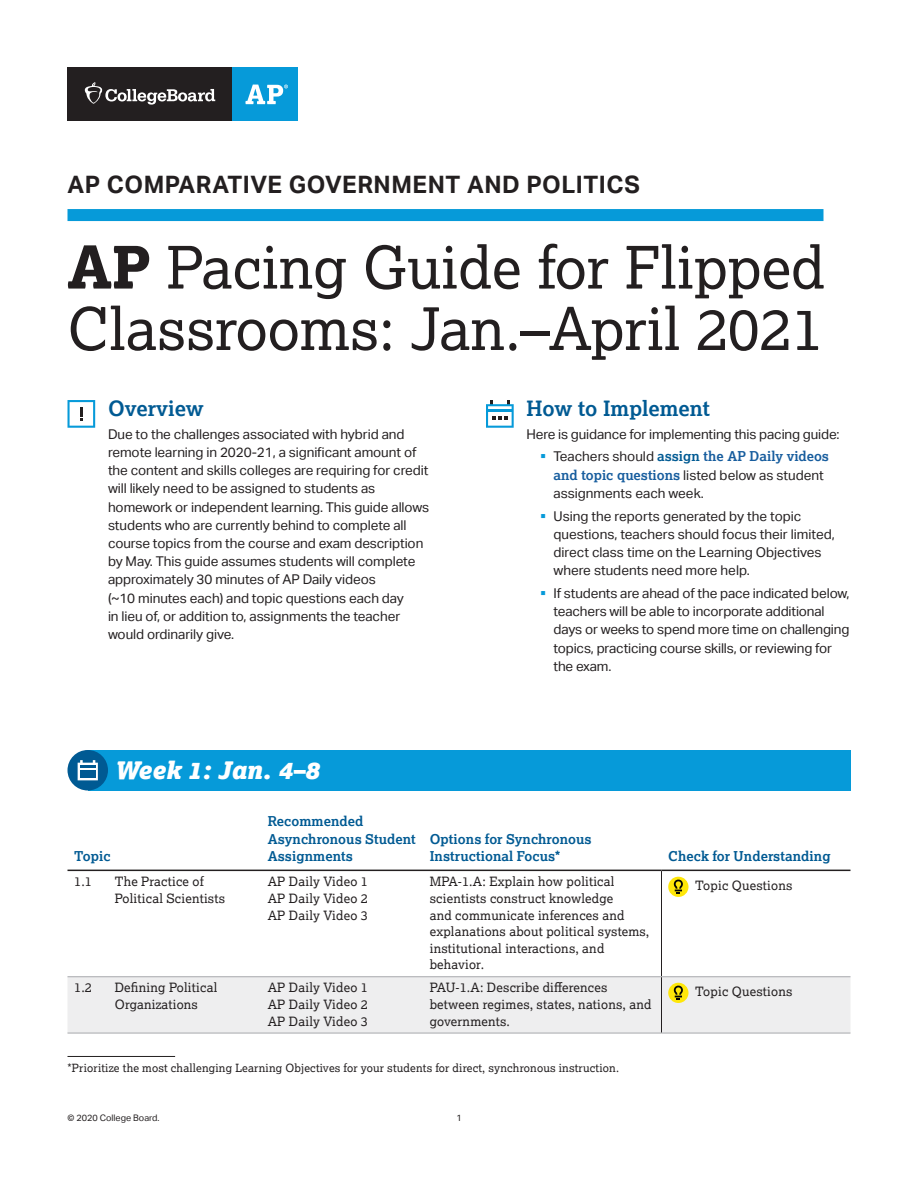
<style>
.page{position:relative;width:918px;height:1188px;background:#fff}
.page>*{position:absolute;margin:0;border:0;box-sizing:border-box;transform-origin:0 0}
.t1{font:58.5px/61.5px "Lexia";color:#231f20}
.t2{font:700 24px "Aktiv Grotesk";letter-spacing:.02em;color:#231f20}
.t3{font:italic 900 24px "Lexia";color:#fff}
.t4{font:700 21px "Lexia";color:#005a93}
.t5{font:13.5px/18.3px "Aktiv Grotesk";letter-spacing:-.005em;color:#231f20}
.t6{font:700 13.5px/17.5px "Lexia";letter-spacing:.005em;color:#005a93}
.t7{font:700 13.5px "Lexia";color:#175d9e}
.t8{font:12.75px/16.5px "Lexia";letter-spacing:.015em;color:#231f20}
.t9{font:11.25px "Lexia";letter-spacing:.015em;color:#231f20}
.t10{font:9px "Aktiv Grotesk";color:#231f20}
.s1{font-weight:800}
.s2{color:#069ad9}
.s3{font-family:"Aktiv Grotesk";font-weight:400;color:#231f20}
.s4{color:#005a93}
.s5{font-family:"Lexia";font-weight:700;color:#175d9e}
</style>
<div class="page">
<div style="left:67px;top:68px;width:166px;height:54px;background:#231f20"></div>
<div style="left:233px;top:68px;width:65px;height:54px;background:#069ad9"></div>
<svg style="left:85px;top:82px;width:130px;height:23px"></svg>
<svg style="left:245px;top:85px;width:43px;height:19px"></svg>
<div style="left:68px;top:209px;width:756px;height:12px;background:#069ad9"></div>
<svg style="left:68px;top:400px;width:27px;height:28px"></svg>
<svg style="left:486px;top:400px;width:28px;height:28px"></svg>
<div style="left:88px;top:750px;width:762px;height:40px;background:#069ad9"></div>
<svg style="left:68px;top:750px;width:40px;height:40px"></svg>
<div style="left:80px;top:770px;width:15px;height:8px;background:#005a93"></div>
<svg style="left:68px;top:869px;width:782px;height:1px"></svg>
<div style="left:68px;top:977px;width:782px;height:56px;background:#eeeeef"></div>
<hr style="left:68px;top:870px;width:40px;height:1px;background:#231f20">
<hr style="left:108px;top:870px;width:153px;height:1px;background:#231f20">
<hr style="left:261px;top:870px;width:162px;height:1px;background:#231f20">
<hr style="left:423px;top:870px;width:239px;height:1px;background:#231f20">
<hr style="left:662px;top:870px;width:188px;height:1px;background:#231f20">
<hr style="left:661px;top:871px;width:1px;height:105px;background:#231f20">
<hr style="left:661px;top:977px;width:1px;height:56px;background:#231f20">
<hr style="left:68px;top:976px;width:40px;height:1px;background:#a8a9ad">
<hr style="left:108px;top:976px;width:153px;height:1px;background:#a8a9ad">
<hr style="left:261px;top:976px;width:162px;height:1px;background:#a8a9ad">
<hr style="left:423px;top:976px;width:239px;height:1px;background:#a8a9ad">
<hr style="left:662px;top:976px;width:188px;height:1px;background:#a8a9ad">
<hr style="left:68px;top:1033px;width:40px;height:1px;background:#a8a9ad">
<hr style="left:108px;top:1033px;width:153px;height:1px;background:#a8a9ad">
<hr style="left:261px;top:1033px;width:162px;height:1px;background:#a8a9ad">
<hr style="left:423px;top:1033px;width:239px;height:1px;background:#a8a9ad">
<hr style="left:662px;top:1033px;width:188px;height:1px;background:#a8a9ad">
<div style="left:668px;top:877px;width:20px;height:20px;background:#ffe709;border-radius:50%"></div>
<svg style="left:673px;top:879px;width:10px;height:15px"></svg>
<div style="left:668px;top:983px;width:20px;height:20px;background:#ffe709;border-radius:50%"></div>
<svg style="left:673px;top:985px;width:10px;height:15px"></svg>
<hr style="left:68px;top:1056px;width:107px;height:1px;background:#231f20">
<h2 class="t2" style="left:68px;top:170px;width:574px">AP COMPARATIVE GOVERNMENT AND POLITICS</h2>
<h1 class="t1" style="left:68px;top:235px;width:759px"><span class="s1">AP</span> Pacing Guide for Flipped<br>Classrooms: Jan.–April 2021</h1>
<h3 class="t4" style="left:108px;top:395px;width:97px">Overview</h3>
<p class="t5" style="left:108px;top:425px;width:323px">Due to the challenges associated with hybrid and remote learning in 2020-21, a significant amount of the content and skills colleges are requiring for credit will likely need to be assigned to students as homework or independent learning. This guide allows students who are currently behind to complete all course topics from the course and exam description by May. This guide assumes students will complete approximately 30 minutes of AP Daily videos<br>(~10 minutes each) and topic questions each day<br>in lieu of, or addition to, assignments the teacher would ordinarily give.</p>
<h2 class="t3" style="left:115px;top:755px;width:206px">Week 1: Jan. 4–8</h2>
<h3 class="t4" style="left:526px;top:395px;width:185px">How to Implement</h3>
<p class="t5" style="left:526px;top:425px;width:315px">Here is guidance for implementing this pacing guide:</p>
<p class="t7" style="left:540px;top:448px;width:291px"><span class="s2">▪</span> <span class="s3">Teachers should</span> <span class="s4">assign</span> the AP Daily videos</p>
<p class="t5" style="left:554px;top:466px;width:272px"><span class="s5">and topic questions</span> listed below as student assignments each week.</p>
<p class="t5" style="left:554px;top:507px;width:283px;text-indent:-14px"><span class="s2">▪</span> Using the reports generated by the topic questions, teachers should focus their limited, direct class time on the Learning Objectives where students need more help.</p>
<p class="t5" style="left:554px;top:584px;width:297px;text-indent:-14px"><span class="s2">▪</span> If students are ahead of the pace indicated below, teachers will be able to incorporate additional days or weeks to spend more time on challenging topics, practicing course skills, or reviewing for the exam.</p>
<p class="t6" style="left:74px;top:847px;width:38px">Topic</p>
<p class="t6" style="left:268px;top:812px;width:150px">Recommended<br>Asynchronous Student<br>Assignments</p>
<p class="t6" style="left:430px;top:830px;width:164px">Options for Synchronous<br>Instructional Focus*</p>
<p class="t6" style="left:668px;top:847px;width:164px">Check for Understanding</p>
<p class="t8" style="left:74px;top:873px;width:19px">1.1</p>
<p class="t8" style="left:115px;top:873px;width:112px">The Practice of<br>Political Scientists</p>
<p class="t8" style="left:268px;top:873px;width:102px;text-align:justify">AP Daily Video 1<br>AP Daily Video 2<br>AP Daily Video 3</p>
<p class="t8" style="left:430px;top:873px;width:221px">MPA-1.A: Explain how political scientists construct knowledge<br>and communicate inferences and explanations about political systems, institutional interactions, and behavior.</p>
<p class="t8" style="left:695px;top:877px;width:99px">Topic Questions</p>
<p class="t8" style="left:74px;top:979px;width:19px">1.2</p>
<p class="t8" style="left:115px;top:979px;width:104px">Defining Political<br>Organizations</p>
<p class="t8" style="left:268px;top:979px;width:102px;text-align:justify">AP Daily Video 1<br>AP Daily Video 2<br>AP Daily Video 3</p>
<p class="t8" style="left:430px;top:979px;width:223px">PAU-1.A: Describe differences between regimes, states, nations, and governments.</p>
<p class="t8" style="left:695px;top:983px;width:99px">Topic Questions</p>
<p class="t9" style="left:68px;top:1060px;width:553px">*Prioritize the most challenging Learning Objectives for your students for direct, synchronous instruction.</p>
<p class="t10" style="left:68px;top:1113px;width:94px">© 2020 College Board.</p>
<p class="t10" style="left:456px;top:1113px;width:7px">1</p>
</div>
